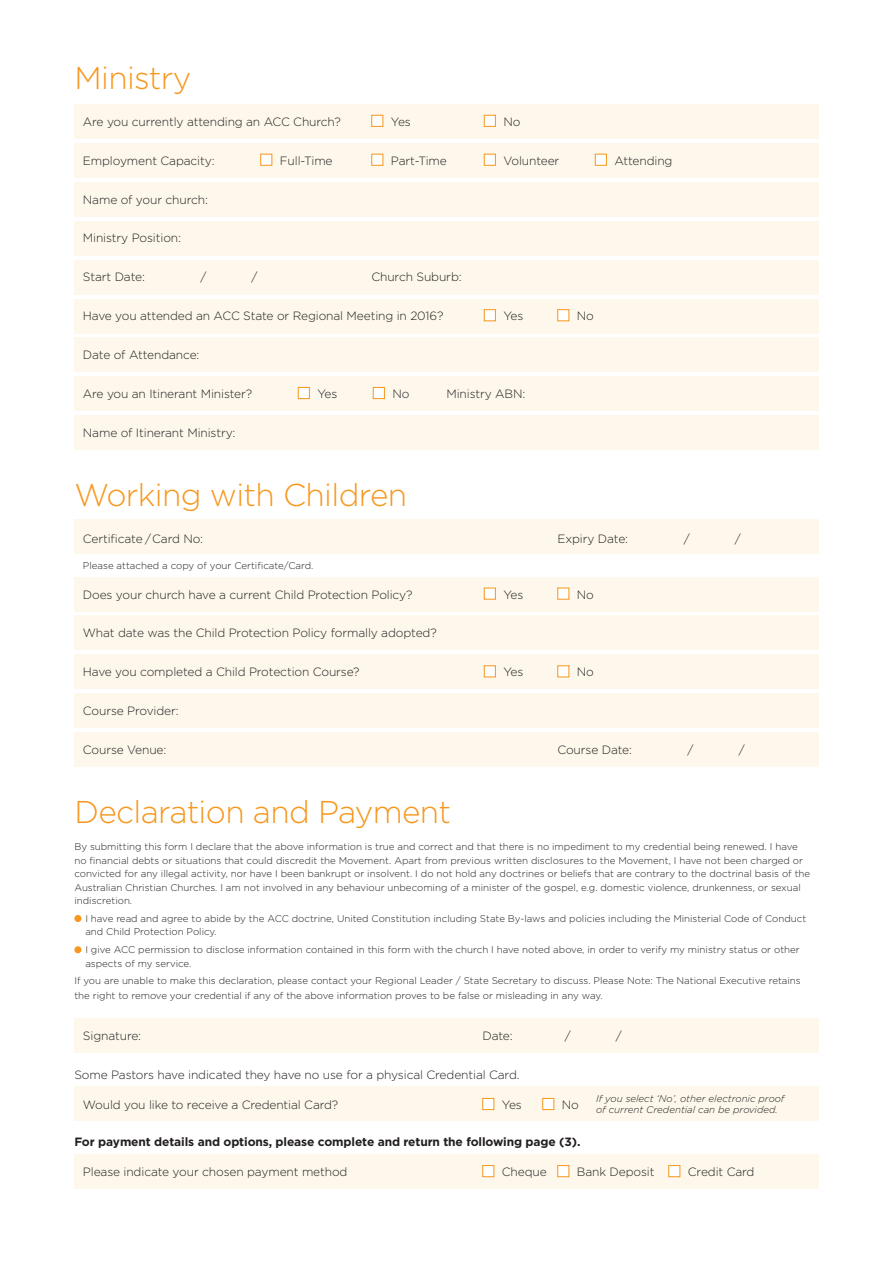
<style>
.page{position:relative;width:893px;height:1263px;background:#fff}
.page>*{position:absolute;margin:0;border:0;box-sizing:border-box;transform-origin:0 0}
.t1{font:300 31.5px "Gotham";letter-spacing:-.02em;color:#f7971d}
.t2{font:300 12px "Gotham";letter-spacing:-.01em;color:#231f20}
.t3{font:700 12px "Gotham";letter-spacing:-.01em;color:#231f20}
.t4{font:300 9.75px/13.5px "Gotham";color:#231f20}
.t5{font:italic 300 9.75px/11.2px "Gotham";color:#231f20}
</style>
<div class="page">
<div style="left:74px;top:1154px;width:745px;height:34px;background:#fef7eb"></div>
<div style="left:74px;top:520px;width:745px;height:34px;background:#fef7eb"></div>
<div style="left:74px;top:577px;width:745px;height:34px;background:#fef7eb"></div>
<div style="left:74px;top:616px;width:745px;height:34px;background:#fef7eb"></div>
<div style="left:74px;top:655px;width:745px;height:34px;background:#fef7eb"></div>
<div style="left:74px;top:693px;width:745px;height:34px;background:#fef7eb"></div>
<div style="left:74px;top:732px;width:745px;height:34px;background:#fef7eb"></div>
<div style="left:74px;top:1018px;width:745px;height:34px;background:#fef7eb"></div>
<div style="left:74px;top:1087px;width:745px;height:34px;background:#fef7eb"></div>
<div style="left:74px;top:105px;width:745px;height:34px;background:#fef7eb"></div>
<div style="left:74px;top:144px;width:745px;height:34px;background:#fef7eb"></div>
<div style="left:74px;top:183px;width:745px;height:34px;background:#fef7eb"></div>
<div style="left:74px;top:221px;width:745px;height:34px;background:#fef7eb"></div>
<div style="left:74px;top:260px;width:745px;height:34px;background:#fef7eb"></div>
<div style="left:74px;top:299px;width:745px;height:34px;background:#fef7eb"></div>
<div style="left:74px;top:338px;width:745px;height:34px;background:#fef7eb"></div>
<div style="left:74px;top:377px;width:745px;height:34px;background:#fef7eb"></div>
<div style="left:74px;top:415px;width:745px;height:34px;background:#fef7eb"></div>
<div style="left:371px;top:115px;width:12px;height:12px;background:#fff;border:1px solid #f7971d"></div>
<div style="left:484px;top:115px;width:12px;height:12px;background:#fff;border:1px solid #f7971d"></div>
<div style="left:260px;top:154px;width:12px;height:12px;background:#fff;border:1px solid #f7971d"></div>
<div style="left:371px;top:154px;width:12px;height:12px;background:#fff;border:1px solid #f7971d"></div>
<div style="left:484px;top:154px;width:12px;height:12px;background:#fff;border:1px solid #f7971d"></div>
<div style="left:595px;top:154px;width:12px;height:12px;background:#fff;border:1px solid #f7971d"></div>
<div style="left:484px;top:309px;width:12px;height:12px;background:#fff;border:1px solid #f7971d"></div>
<div style="left:557px;top:309px;width:12px;height:12px;background:#fff;border:1px solid #f7971d"></div>
<div style="left:298px;top:387px;width:12px;height:12px;background:#fff;border:1px solid #f7971d"></div>
<div style="left:373px;top:387px;width:12px;height:12px;background:#fff;border:1px solid #f7971d"></div>
<div style="left:484px;top:588px;width:12px;height:11px;background:#fff;border:1px solid #f7971d"></div>
<div style="left:557px;top:588px;width:12px;height:11px;background:#fff;border:1px solid #f7971d"></div>
<div style="left:484px;top:665px;width:12px;height:12px;background:#fff;border:1px solid #f7971d"></div>
<div style="left:557px;top:665px;width:12px;height:12px;background:#fff;border:1px solid #f7971d"></div>
<div style="left:74px;top:915px;width:7px;height:7px;background:#f7971d;border-radius:50%"></div>
<div style="left:74px;top:946px;width:7px;height:7px;background:#f7971d;border-radius:50%"></div>
<div style="left:482px;top:1098px;width:12px;height:12px;background:#fff;border:1px solid #f7971d"></div>
<div style="left:542px;top:1098px;width:12px;height:12px;background:#fff;border:1px solid #f7971d"></div>
<div style="left:482px;top:1165px;width:12px;height:12px;background:#fff;border:1px solid #f7971d"></div>
<div style="left:557px;top:1165px;width:12px;height:12px;background:#fff;border:1px solid #f7971d"></div>
<div style="left:668px;top:1165px;width:12px;height:12px;background:#fff;border:1px solid #f7971d"></div>
<h1 class="t1" style="left:74px;top:58px;width:118px">Ministry</h1>
<p class="t2" style="left:83px;top:114px;width:259px">Are you currently attending an ACC Church?</p>
<p class="t2" style="left:391px;top:114px;width:22px">Yes</p>
<p class="t2" style="left:503px;top:114px;width:19px">No</p>
<p class="t2" style="left:83px;top:153px;width:133px">Employment Capacity:</p>
<p class="t2" style="left:280px;top:153px;width:54px">Full-Time</p>
<p class="t2" style="left:391px;top:153px;width:57px">Part-Time</p>
<p class="t2" style="left:503px;top:153px;width:58px">Volunteer</p>
<p class="t2" style="left:614px;top:153px;width:60px">Attending</p>
<p class="t2" style="left:83px;top:192px;width:127px">Name of your church:</p>
<p class="t2" style="left:83px;top:231px;width:100px">Ministry Position:</p>
<p class="t2" style="left:83px;top:269px;width:64px">Start Date:</p>
<p class="t2" style="left:201px;top:269px;width:7px">/</p>
<p class="t2" style="left:252px;top:269px;width:7px">/</p>
<p class="t2" style="left:371px;top:269px;width:92px">Church Suburb:</p>
<p class="t2" style="left:83px;top:308px;width:362px">Have you attended an ACC State or Regional Meeting in 2016?</p>
<p class="t2" style="left:503px;top:308px;width:22px">Yes</p>
<p class="t2" style="left:577px;top:308px;width:19px">No</p>
<p class="t2" style="left:83px;top:347px;width:118px">Date of Attendance:</p>
<p class="t2" style="left:83px;top:386px;width:171px">Are you an Itinerant Minister?</p>
<p class="t2" style="left:317px;top:386px;width:22px">Yes</p>
<p class="t2" style="left:392px;top:386px;width:19px">No</p>
<p class="t2" style="left:446px;top:386px;width:80px">Ministry ABN:</p>
<p class="t2" style="left:83px;top:425px;width:154px">Name of Itinerant Ministry:</p>
<h1 class="t1" style="left:74px;top:475px;width:334px">Working with Children</h1>
<p class="t2" style="left:83px;top:531px;width:122px">Certificate /Card No:</p>
<p class="t2" style="left:557px;top:531px;width:72px">Expiry Date:</p>
<p class="t2" style="left:684px;top:531px;width:7px">/</p>
<p class="t2" style="left:735px;top:531px;width:7px">/</p>
<p class="t4" style="left:83px;top:559px;width:232px">Please attached a copy of your Certificate/Card.</p>
<p class="t2" style="left:83px;top:587px;width:331px">Does your church have a current Child Protection Policy?</p>
<p class="t2" style="left:503px;top:587px;width:22px">Yes</p>
<p class="t2" style="left:577px;top:587px;width:19px">No</p>
<p class="t2" style="left:83px;top:626px;width:355px">What date was the Child Protection Policy formally adopted?</p>
<p class="t2" style="left:83px;top:664px;width:278px">Have you completed a Child Protection Course?</p>
<p class="t2" style="left:503px;top:664px;width:22px">Yes</p>
<p class="t2" style="left:577px;top:664px;width:19px">No</p>
<p class="t2" style="left:83px;top:703px;width:97px">Course Provider:</p>
<p class="t2" style="left:83px;top:742px;width:85px">Course Venue:</p>
<p class="t2" style="left:557px;top:742px;width:76px">Course Date:</p>
<p class="t2" style="left:688px;top:742px;width:7px">/</p>
<p class="t2" style="left:739px;top:742px;width:7px">/</p>
<h1 class="t1" style="left:74px;top:792px;width:378px">Declaration and Payment</h1>
<p class="t4" style="left:74px;top:840px;width:737px">By submitting this form I declare that the above information is true and correct and that there is no impediment to my credential being renewed. I have no financial debts or situations that could discredit the Movement. Apart from previous written disclosures to the Movement, I have not been charged or convicted for any illegal activity, nor have I been bankrupt or insolvent. I do not hold any doctrines or beliefs that are contrary to the doctrinal basis of the Australian Christian Churches. I am not involved in any behaviour unbecoming of a minister of the gospel, e.g. domestic violence, drunkenness, or sexual indiscretion.</p>
<p class="t4" style="left:85px;top:911px;width:722px">I have read and agree to abide by the ACC doctrine, United Constitution including State By-laws and policies including the Ministerial Code of Conduct and Child Protection Policy.</p>
<p class="t4" style="left:85px;top:943px;width:716px">I give ACC permission to disclose information contained in this form with the church I have noted above, in order to verify my ministry status or other aspects of my service.</p>
<p class="t4" style="left:74px;top:973px;width:728px;line-height:14.2px">If you are unable to make this declaration, please contact your Regional Leader / State Secretary to discuss. Please Note: The National Executive retains the right to remove your credential if any of the above information proves to be false or misleading in any way.</p>
<p class="t2" style="left:83px;top:1028px;width:60px">Signature:</p>
<p class="t2" style="left:482px;top:1028px;width:32px">Date:</p>
<p class="t2" style="left:565px;top:1028px;width:7px">/</p>
<p class="t2" style="left:616px;top:1028px;width:7px">/</p>
<p class="t2" style="left:74px;top:1067px;width:447px">Some Pastors have indicated they have no use for a physical Credential Card.</p>
<p class="t2" style="left:83px;top:1097px;width:257px">Would you like to receive a Credential Card?</p>
<p class="t2" style="left:502px;top:1097px;width:22px">Yes</p>
<p class="t2" style="left:562px;top:1097px;width:19px">No</p>
<p class="t3" style="left:74px;top:1133px;width:508px">For payment details and options, please complete and return the following page (3).</p>
<p class="t2" style="left:83px;top:1164px;width:266px">Please indicate your chosen payment method</p>
<p class="t2" style="left:502px;top:1164px;width:46px">Cheque</p>
<p class="t2" style="left:577px;top:1164px;width:79px">Bank Deposit</p>
<p class="t2" style="left:688px;top:1164px;width:68px">Credit Card</p>
<p class="t5" style="left:596px;top:1093px;width:190px">If you select ‘No’, other electronic proof of current Credential can be provided.</p>
</div>
